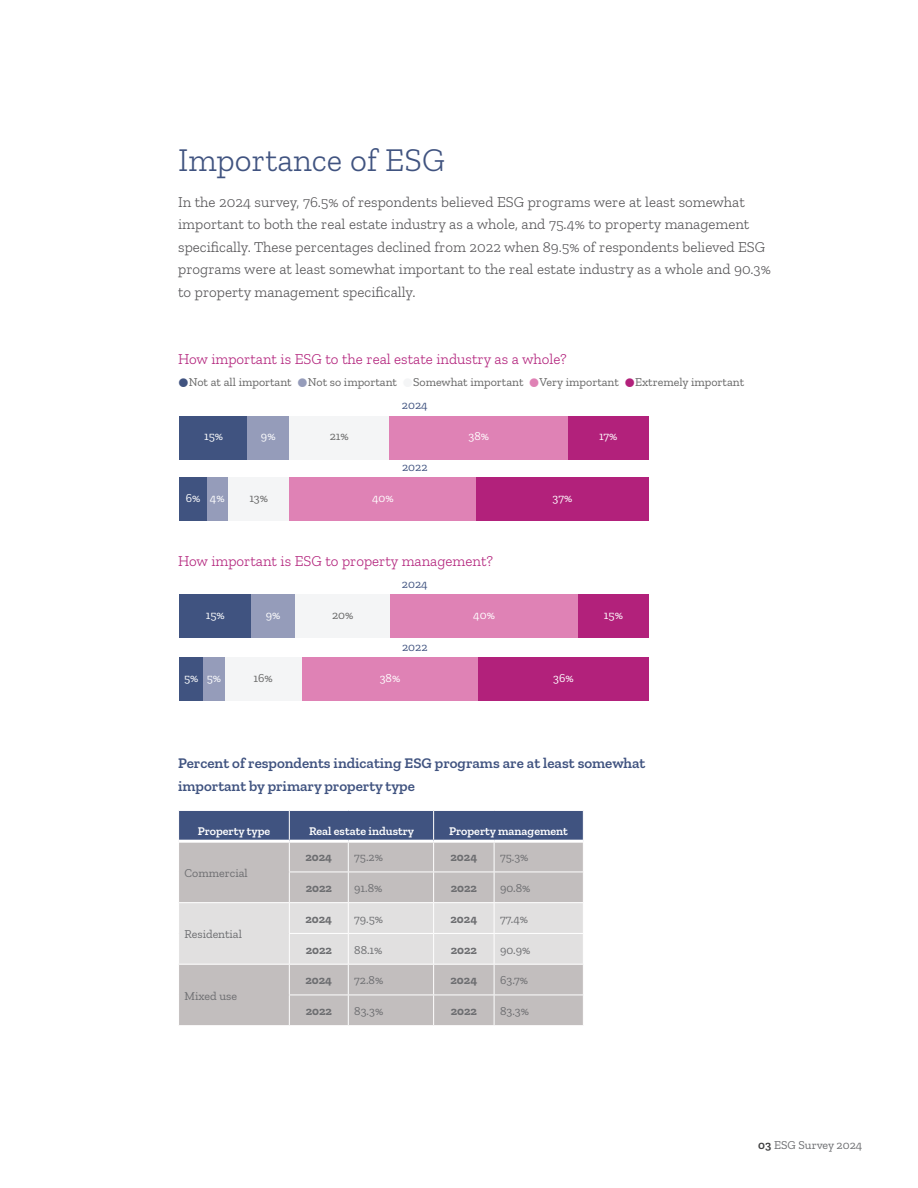
<style>
.page{position:relative;width:918px;height:1188px;background:#fff}
.page>*{position:absolute;margin:0;border:0;box-sizing:border-box;transform-origin:0 0}
.t1{font:300 33px "Zilla Slab";color:#405380}
.t2{font:300 15px/22.5px "Zilla Slab";color:#545355}
.t3{font:600 15px/22.5px "Zilla Slab";color:#405380}
.t4{font:300 15px "Zilla Slab";color:#b2217b}
.t5{font:12px "Zilla Slab";color:#6d6e71}
.t6{font:12px "Zilla Slab";color:#666}
.t7{font:600 12px "Zilla Slab";color:#fff}
.t8{font:700 12px "Zilla Slab";color:#6d6e71}
.t9{font:12px "Zilla Slab";color:#fff}
.t10{font:12px "Zilla Slab";color:#405380}
.s1{font-weight:600;color:#3e3e3f}
</style>
<div class="page">
<div style="left:179px;top:872px;width:404px;height:153px;background:#c2bebe"></div>
<div style="left:179px;top:903px;width:404px;height:61px;background:#e1e0e0"></div>
<svg style="left:179px;top:810px;width:404px;height:62px;background:#858ca2"></svg>
<hr style="left:289px;top:872px;width:59px;height:1px;background:#fff">
<hr style="left:289px;top:872px;width:1px;height:30px;background:#fff">
<hr style="left:348px;top:872px;width:86px;height:1px;background:#fff">
<hr style="left:348px;top:872px;width:1px;height:30px;background:#fff">
<hr style="left:434px;top:872px;width:60px;height:1px;background:#fff">
<hr style="left:433px;top:872px;width:1px;height:30px;background:#fff">
<hr style="left:494px;top:872px;width:90px;height:1px;background:#fff">
<hr style="left:494px;top:872px;width:1px;height:30px;background:#fff">
<hr style="left:178px;top:902px;width:111px;height:1px;background:#fff">
<hr style="left:289px;top:902px;width:59px;height:1px;background:#fff">
<hr style="left:289px;top:903px;width:1px;height:30px;background:#fff">
<hr style="left:348px;top:902px;width:86px;height:1px;background:#fff">
<hr style="left:348px;top:903px;width:1px;height:30px;background:#fff">
<hr style="left:434px;top:902px;width:60px;height:1px;background:#fff">
<hr style="left:433px;top:903px;width:1px;height:30px;background:#fff">
<hr style="left:494px;top:902px;width:90px;height:1px;background:#fff">
<hr style="left:494px;top:903px;width:1px;height:30px;background:#fff">
<hr style="left:289px;top:933px;width:59px;height:1px;background:#fff">
<hr style="left:289px;top:934px;width:1px;height:30px;background:#fff">
<hr style="left:348px;top:933px;width:86px;height:1px;background:#fff">
<hr style="left:348px;top:934px;width:1px;height:30px;background:#fff">
<hr style="left:434px;top:933px;width:60px;height:1px;background:#fff">
<hr style="left:433px;top:934px;width:1px;height:30px;background:#fff">
<hr style="left:494px;top:933px;width:90px;height:1px;background:#fff">
<hr style="left:494px;top:934px;width:1px;height:30px;background:#fff">
<hr style="left:178px;top:964px;width:111px;height:1px;background:#fff">
<hr style="left:289px;top:964px;width:59px;height:1px;background:#fff">
<hr style="left:289px;top:965px;width:1px;height:30px;background:#fff">
<hr style="left:348px;top:964px;width:86px;height:1px;background:#fff">
<hr style="left:348px;top:965px;width:1px;height:30px;background:#fff">
<hr style="left:434px;top:964px;width:60px;height:1px;background:#fff">
<hr style="left:433px;top:965px;width:1px;height:30px;background:#fff">
<hr style="left:494px;top:964px;width:90px;height:1px;background:#fff">
<hr style="left:494px;top:965px;width:1px;height:30px;background:#fff">
<hr style="left:289px;top:995px;width:59px;height:1px;background:#fff">
<hr style="left:289px;top:995px;width:1px;height:30px;background:#fff">
<hr style="left:348px;top:995px;width:86px;height:1px;background:#fff">
<hr style="left:348px;top:995px;width:1px;height:30px;background:#fff">
<hr style="left:434px;top:995px;width:60px;height:1px;background:#fff">
<hr style="left:433px;top:995px;width:1px;height:30px;background:#fff">
<hr style="left:494px;top:995px;width:90px;height:1px;background:#fff">
<hr style="left:494px;top:995px;width:1px;height:30px;background:#fff">
<hr style="left:179px;top:840px;width:110px;height:3px;background:#fff">
<hr style="left:289px;top:840px;width:59px;height:3px;background:#fff">
<hr style="left:348px;top:840px;width:86px;height:3px;background:#fff">
<hr style="left:434px;top:840px;width:60px;height:3px;background:#fff">
<hr style="left:494px;top:840px;width:89px;height:3px;background:#fff">
<div style="left:179px;top:416px;width:69px;height:44px;background:#405380"></div>
<div style="left:207px;top:478px;width:21px;height:43px;background:#959cba"></div>
<div style="left:251px;top:595px;width:45px;height:43px;background:#959cba"></div>
<div style="left:203px;top:658px;width:22px;height:43px;background:#959cba"></div>
<div style="left:248px;top:416px;width:41px;height:44px;background:#959cba"></div>
<div style="left:228px;top:478px;width:62px;height:43px;background:#f4f5f6"></div>
<div style="left:296px;top:595px;width:94px;height:43px;background:#f4f5f6"></div>
<div style="left:225px;top:658px;width:77px;height:43px;background:#f4f5f6"></div>
<div style="left:289px;top:416px;width:101px;height:44px;background:#f4f5f6"></div>
<div style="left:290px;top:478px;width:186px;height:43px;background:#df82b5"></div>
<div style="left:390px;top:595px;width:188px;height:43px;background:#df82b5"></div>
<div style="left:302px;top:658px;width:177px;height:43px;background:#df82b5"></div>
<div style="left:390px;top:416px;width:178px;height:44px;background:#df82b5"></div>
<div style="left:476px;top:478px;width:173px;height:43px;background:#b2217b"></div>
<div style="left:578px;top:595px;width:71px;height:43px;background:#b2217b"></div>
<div style="left:479px;top:658px;width:170px;height:43px;background:#b2217b"></div>
<div style="left:568px;top:416px;width:81px;height:44px;background:#b2217b"></div>
<div style="left:179px;top:478px;width:28px;height:43px;background:#405380"></div>
<div style="left:179px;top:595px;width:72px;height:43px;background:#405380"></div>
<div style="left:179px;top:658px;width:24px;height:43px;background:#405380"></div>
<h1 class="t1" style="left:178px;top:142px;width:268px">Importance of ESG</h1>
<p class="t2" style="left:178px;top:191px;width:594px">In the 2024 survey, 76.5% of respondents believed ESG programs were at least somewhat important to both the real estate industry as a whole, and 75.4% to property management specifically. These percentages declined from 2022 when 89.5% of respondents believed ESG programs were at least somewhat important to the real estate industry as a whole and 90.3% to property management specifically.</p>
<p class="t4" style="left:178px;top:351px;width:390px">How important is ESG to the real estate industry as a whole?</p>
<p class="t6" style="left:189px;top:375px;width:104px">Not at all important</p>
<p class="t6" style="left:308px;top:375px;width:91px">Not so important</p>
<p class="t6" style="left:413px;top:375px;width:112px">Somewhat important</p>
<p class="t6" style="left:540px;top:375px;width:81px">Very important</p>
<p class="t6" style="left:635px;top:375px;width:111px">Extremely important</p>
<p class="t10" style="left:402px;top:399px;width:27px">2024</p>
<p class="t9" style="left:204px;top:430px;width:21px">15%</p>
<p class="t9" style="left:261px;top:430px;width:16px">9%</p>
<p class="t6" style="left:330px;top:430px;width:21px">21%</p>
<p class="t9" style="left:469px;top:430px;width:22px">38%</p>
<p class="t9" style="left:599px;top:430px;width:20px">17%</p>
<p class="t10" style="left:402px;top:460px;width:27px">2022</p>
<p class="t9" style="left:186px;top:491px;width:16px">6%</p>
<p class="t9" style="left:210px;top:491px;width:16px">4%</p>
<p class="t6" style="left:249px;top:491px;width:20px">13%</p>
<p class="t9" style="left:372px;top:491px;width:23px">40%</p>
<p class="t9" style="left:552px;top:491px;width:21px">37%</p>
<p class="t4" style="left:178px;top:553px;width:316px">How important is ESG to property management?</p>
<p class="t10" style="left:402px;top:577px;width:27px">2024</p>
<p class="t9" style="left:206px;top:608px;width:21px">15%</p>
<p class="t9" style="left:266px;top:608px;width:16px">9%</p>
<p class="t6" style="left:332px;top:608px;width:23px">20%</p>
<p class="t9" style="left:473px;top:608px;width:23px">40%</p>
<p class="t9" style="left:604px;top:608px;width:21px">15%</p>
<p class="t10" style="left:402px;top:640px;width:27px">2022</p>
<p class="t9" style="left:184px;top:671px;width:16px">5%</p>
<p class="t9" style="left:207px;top:671px;width:16px">5%</p>
<p class="t6" style="left:254px;top:671px;width:21px">16%</p>
<p class="t9" style="left:380px;top:671px;width:22px">38%</p>
<p class="t9" style="left:553px;top:671px;width:22px">36%</p>
<p class="t3" style="left:178px;top:752px;width:469px">Percent of respondents indicating ESG programs are at least somewhat important by primary property type</p>
<p class="t7" style="left:198px;top:824px;width:74px">Property type</p>
<p class="t7" style="left:309px;top:824px;width:107px">Real estate industry</p>
<p class="t7" style="left:449px;top:824px;width:120px">Property management</p>
<p class="t5" style="left:185px;top:866px;width:65px">Commercial</p>
<p class="t8" style="left:305px;top:850px;width:28px">2024</p>
<p class="t5" style="left:354px;top:851px;width:30px">75.2%</p>
<p class="t8" style="left:451px;top:850px;width:28px">2024</p>
<p class="t5" style="left:500px;top:851px;width:30px">75.3%</p>
<p class="t8" style="left:306px;top:881px;width:28px">2022</p>
<p class="t5" style="left:354px;top:881px;width:30px">91.8%</p>
<p class="t8" style="left:451px;top:881px;width:28px">2022</p>
<p class="t5" style="left:500px;top:881px;width:32px">90.8%</p>
<p class="t5" style="left:185px;top:928px;width:59px">Residential</p>
<p class="t5" style="left:185px;top:989px;width:54px">Mixed use</p>
<p class="t8" style="left:305px;top:912px;width:28px">2024</p>
<p class="t5" style="left:354px;top:912px;width:30px">79.5%</p>
<p class="t8" style="left:451px;top:912px;width:28px">2024</p>
<p class="t5" style="left:500px;top:912px;width:29px">77.4%</p>
<p class="t8" style="left:306px;top:943px;width:28px">2022</p>
<p class="t5" style="left:354px;top:943px;width:30px">88.1%</p>
<p class="t8" style="left:451px;top:943px;width:28px">2022</p>
<p class="t5" style="left:500px;top:943px;width:32px">90.9%</p>
<p class="t8" style="left:305px;top:973px;width:28px">2024</p>
<p class="t5" style="left:354px;top:974px;width:31px">72.8%</p>
<p class="t8" style="left:451px;top:973px;width:28px">2024</p>
<p class="t5" style="left:500px;top:974px;width:30px">63.7%</p>
<p class="t8" style="left:306px;top:1004px;width:28px">2022</p>
<p class="t5" style="left:354px;top:1004px;width:30px">83.3%</p>
<p class="t8" style="left:451px;top:1004px;width:28px">2022</p>
<p class="t5" style="left:500px;top:1004px;width:30px">83.3%</p>
<p class="t5" style="left:758px;top:1139px;width:106px"><span class="s1">03</span> ESG Survey 2024</p>
</div>
